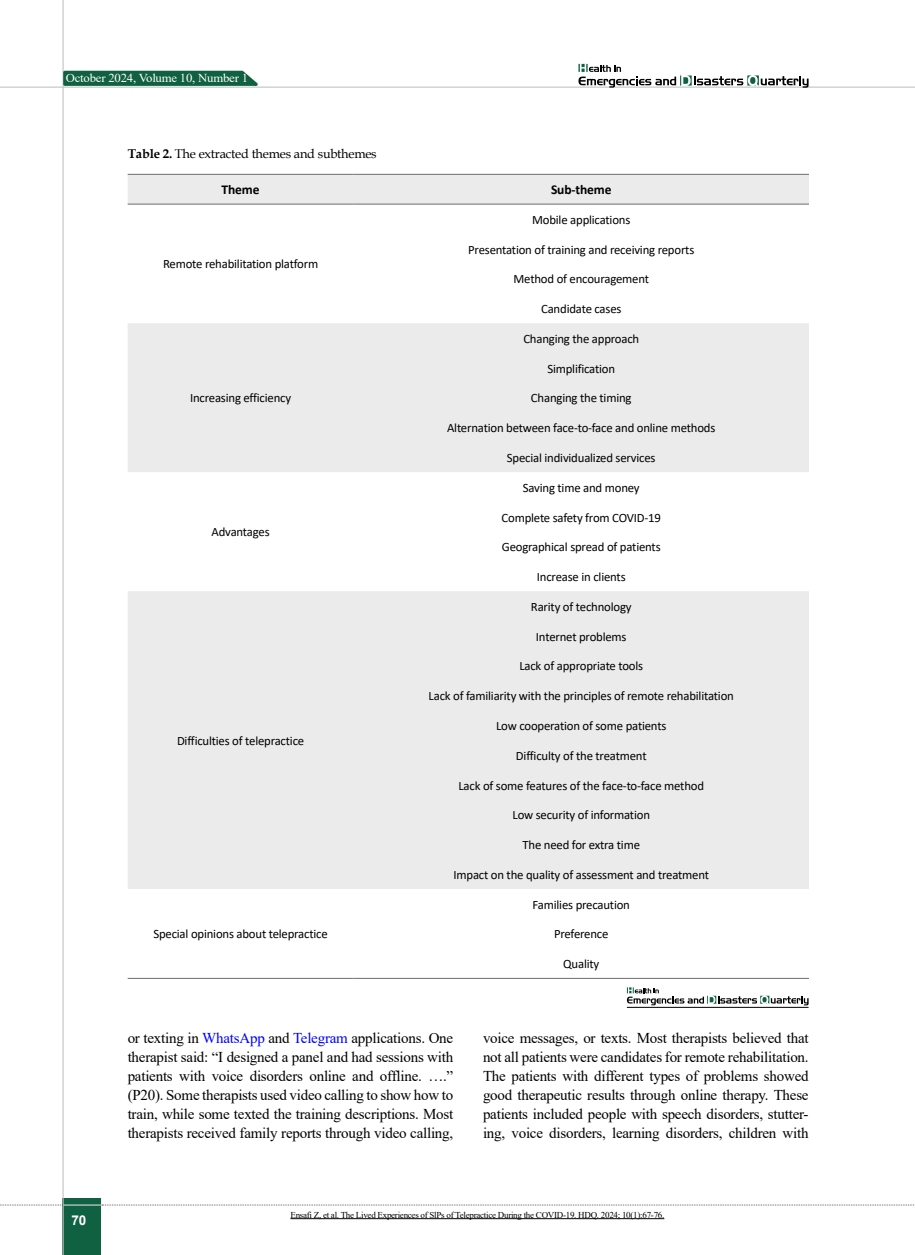
<style>
.page{position:relative;width:915px;height:1255px;background:#fff}
.page>*{position:absolute;margin:0;border:0;box-sizing:border-box;transform-origin:0 0}
.t1{font:15px/19px "Times New Roman";letter-spacing:-.015em;color:#000;text-align:justify}
.t2{font:700 13.5px "Calibri";letter-spacing:-.01em;color:#000}
.t3{font:700 13.5px "Arial";color:#fff}
.t4{font:12.75px "Calibri";letter-spacing:-.015em;color:#000}
.t5{font:12.75px "Book Antiqua";letter-spacing:-.015em;color:#000}
.t6{font:12.15px "Times New Roman";letter-spacing:-.015em;color:#fff;scale:1.05 1}
.t7{font:9px "Times New Roman";letter-spacing:-.03em;color:#000}
.s1{font-weight:700}
.s2{color:#00f}
</style>
<div class="page">
<div style="left:63px;top:1198px;width:38px;height:56px;background:#106042"></div>
<hr style="left:62px;top:0;width:2px;height:1254px;background:#c2c4c6">
<hr style="left:0;top:87px;width:914px;height:1px;background:#c2c4c6">
<hr style="left:63px;top:1204px;width:38px;height:1px;background:#ebebec">
<svg style="left:0;top:1204px;width:63px;height:1px"></svg>
<svg style="left:102px;top:1204px;width:813px;height:1px"></svg>
<svg style="left:128px;top:175px;width:680px;height:714px;fill:#ebebec"></svg>
<hr style="left:128px;top:977px;width:225px;height:1px;background:#6d6e71">
<hr style="left:353px;top:977px;width:455px;height:1px;background:#6d6e71">
<hr style="left:353px;top:174px;width:455px;height:1px;background:#6d6e71">
<hr style="left:128px;top:174px;width:225px;height:1px;background:#6d6e71">
<hr style="left:353px;top:204px;width:455px;height:1px;background:#6d6e71">
<hr style="left:128px;top:204px;width:225px;height:1px;background:#6d6e71">
<svg style="left:626px;top:987px;width:182px;height:18px"></svg>
<hr style="left:626px;top:1007px;width:182px;height:1px;background:#000">
<hr style="left:290px;top:1218px;width:374px;height:1px;background:#000">
<svg style="left:578px;top:64px;width:230px;height:24px"></svg>
<svg style="left:62px;top:69px;width:202px;height:18px;background:#418069"></svg>
<p class="t6" style="left:66px;top:69px;width:175px">October 2024, Volume 10, Number 1</p>
<p class="t5" style="left:128px;top:145px;width:250px"><span class="s1">Table 2.</span> The extracted themes and subthemes</p>
<p class="t2" style="left:221px;top:180px;width:39px">Theme</p>
<p class="t2" style="left:551px;top:180px;width:62px">Sub-theme</p>
<p class="t4" style="left:532px;top:211px;width:100px">Mobile applications</p>
<p class="t4" style="left:163px;top:255px;width:157px">Remote rehabilitation platform</p>
<p class="t4" style="left:468px;top:240px;width:227px">Presentation of training and receiving reports</p>
<p class="t4" style="left:513px;top:270px;width:137px">Method of encouragement</p>
<p class="t4" style="left:541px;top:300px;width:82px">Candidate cases</p>
<p class="t4" style="left:523px;top:330px;width:117px">Changing the approach</p>
<p class="t4" style="left:190px;top:389px;width:103px">Increasing efficiency</p>
<p class="t4" style="left:211px;top:523px;width:60px">Advantages</p>
<p class="t4" style="left:177px;top:731px;width:129px">Difficulties of telepractice</p>
<p class="t4" style="left:547px;top:359px;width:69px">Simplification</p>
<p class="t4" style="left:531px;top:389px;width:102px">Changing the timing</p>
<p class="t4" style="left:447px;top:419px;width:270px">Alternation between face-to-face and online methods</p>
<p class="t4" style="left:506px;top:449px;width:150px">Special individualized services</p>
<p class="t4" style="left:522px;top:478px;width:118px">Saving time and money</p>
<p class="t4" style="left:501px;top:508px;width:161px">Complete safety from COVID-19</p>
<p class="t4" style="left:501px;top:538px;width:160px">Geographical spread of patients</p>
<p class="t4" style="left:536px;top:568px;width:90px">Increase in clients</p>
<p class="t4" style="left:530px;top:597px;width:102px">Rarity of technology</p>
<p class="t4" style="left:535px;top:627px;width:92px">Internet problems</p>
<p class="t4" style="left:519px;top:657px;width:125px">Lack of appropriate tools</p>
<p class="t4" style="left:428px;top:687px;width:307px">Lack of familiarity with the principles of remote rehabilitation</p>
<p class="t4" style="left:496px;top:717px;width:172px">Low cooperation of some patients</p>
<p class="t4" style="left:516px;top:746px;width:132px">Difficulty of the treatment</p>
<p class="t4" style="left:458px;top:776px;width:247px">Lack of some features of the face-to-face method</p>
<p class="t4" style="left:512px;top:806px;width:139px">Low security of information</p>
<p class="t4" style="left:522px;top:836px;width:119px">The need for extra time</p>
<p class="t4" style="left:453px;top:865px;width:257px">Impact on the quality of assessment and treatment</p>
<p class="t4" style="left:532px;top:895px;width:99px">Families precaution</p>
<p class="t4" style="left:153px;top:925px;width:176px">Special opinions about telepractice</p>
<p class="t4" style="left:554px;top:925px;width:56px">Preference</p>
<p class="t4" style="left:563px;top:955px;width:38px">Quality</p>
<p class="t3" style="left:71px;top:1210px;width:17px">70</p>
<p class="t1" style="left:128px;top:1028px;width:327px">or texting in <span class="s2">WhatsApp</span> and <span class="s2">Telegram</span> applications. One therapist said: “I designed a panel and had sessions with patients with voice disorders online and offline. ….” (P20). Some therapists used video calling to show how to train, while some texted the training descriptions. Most therapists received family reports through video calling,</p>
<p class="t1" style="left:483px;top:1028px;width:327px">voice messages, or texts. Most therapists believed that not all patients were candidates for remote rehabilitation.<br>The patients with different types of problems showed good therapeutic results through online therapy. These patients included people with speech disorders, stutter&shy;ing, voice disorders, learning disorders, children with</p>
<p class="t7" style="left:290px;top:1208px;width:375px">Ensafi Z, et al. The Lived Experiences of SlPs of Telepractice During the COVID-19. HDQ. 2024; 10(1):67-76.</p>
</div>
